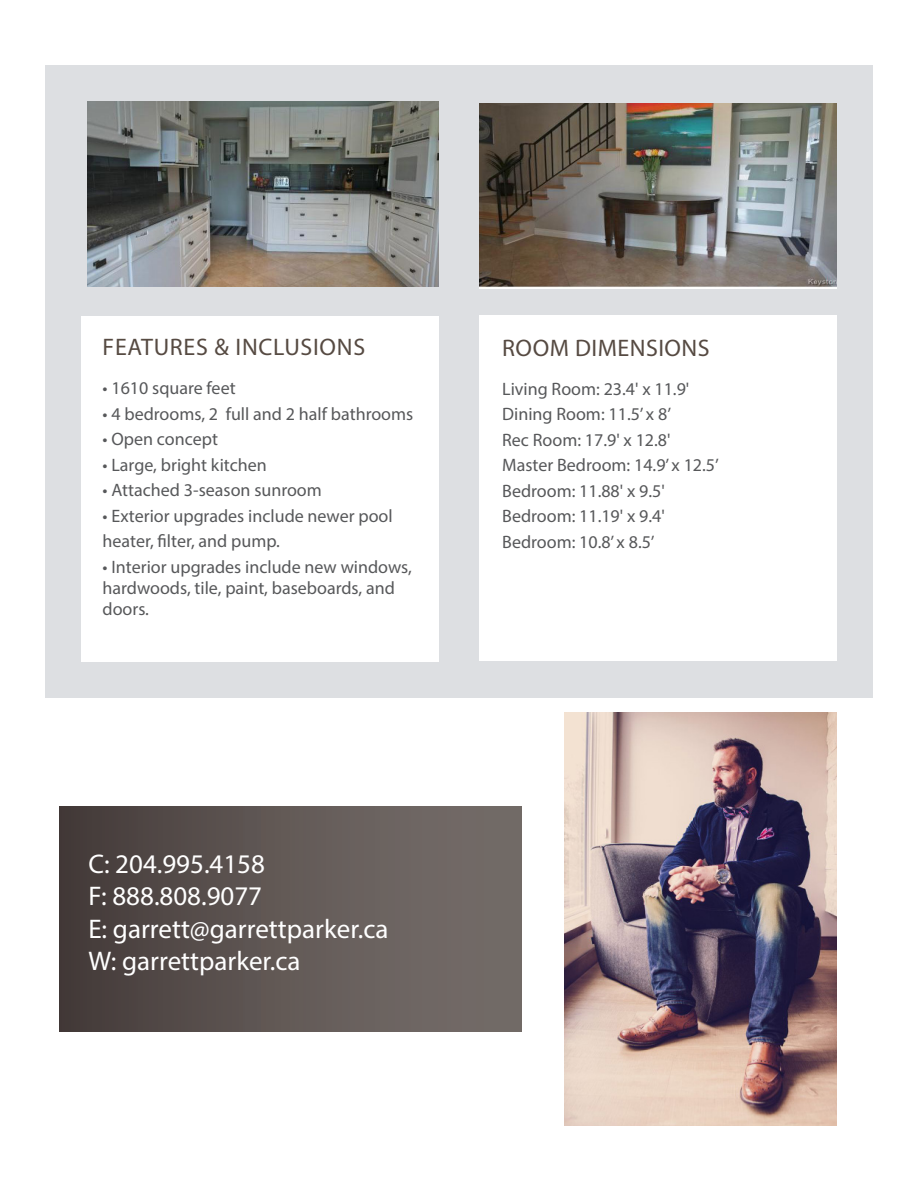
<style>
.page{position:relative;width:918px;height:1188px;background:#fff}
.page>*{position:absolute;margin:0;border:0;box-sizing:border-box;transform-origin:0 0}
.t1{font:27px "Myriad Pro";color:#fff}
.t2{font:24px "Myriad Pro";letter-spacing:.025em;color:#564a42}
.t3{font:18px/25.5px "Myriad Pro";color:#57585a}
</style>
<div class="page">
<div style="left:45px;top:65px;width:827px;height:633px;background:#dddfe2"></div>
<img style="left:565px;top:713px;width:272px;height:413px">
<div style="left:81px;top:316px;width:358px;height:345px;background:#fff"></div>
<div style="left:479px;top:315px;width:358px;height:346px;background:#fff"></div>
<img style="left:88px;top:101px;width:351px;height:186px">
<img style="left:479px;top:104px;width:358px;height:185px">
<div style="left:59px;top:807px;width:462px;height:224px;background:linear-gradient(to right,#463d3b,#79716d)"></div>
<p class="t2" style="left:103px;top:332px;width:264px">FEATURES &amp; INCLUSIONS</p>
<p class="t3" style="left:103px;top:375px;width:135px">• 1610 square feet</p>
<p class="t3" style="left:103px;top:401px;width:312px">• 4 bedrooms, 2 full and 2 half bathrooms</p>
<p class="t3" style="left:103px;top:426px;width:117px">• Open concept</p>
<p class="t3" style="left:103px;top:452px;width:166px">• Large, bright kitchen</p>
<p class="t3" style="left:103px;top:477px;width:221px">• Attached 3-season sunroom</p>
<p class="t3" style="left:103px;top:503px;width:292px">• Exterior upgrades include newer pool heater, filter, and pump.</p>
<p class="t3" style="left:103px;top:556px;width:311px;line-height:21.3px">• Interior upgrades include new windows, hardwoods, tile, paint, baseboards, and doors.</p>
<p class="t2" style="left:502px;top:333px;width:209px">ROOM DIMENSIONS</p>
<p class="t3" style="left:502px;top:375px;width:189px">Living Room: 23.4' x 11.9'</p>
<p class="t3" style="left:502px;top:401px;width:170px">Dining Room: 11.5’ x 8’<br>Rec Room: 17.9' x 12.8'</p>
<p class="t3" style="left:502px;top:452px;width:218px">Master Bedroom: 14.9’ x 12.5’</p>
<p class="t3" style="left:502px;top:477px;width:164px">Bedroom: 11.88' x 9.5'</p>
<p class="t3" style="left:502px;top:503px;width:164px">Bedroom: 11.19' x 9.4'</p>
<p class="t3" style="left:502px;top:528px;width:154px">Bedroom: 10.8’ x 8.5’</p>
<p class="t1" style="left:88px;top:847px;width:178px">C: 204.995.4158</p>
<p class="t1" style="left:88px;top:880px;width:175px">F: 888.808.9077</p>
<p class="t1" style="left:88px;top:912px;width:302px">E: garrett@garrettparker.ca</p>
<p class="t1" style="left:88px;top:944px;width:214px">W: garrettparker.ca</p>
</div>
